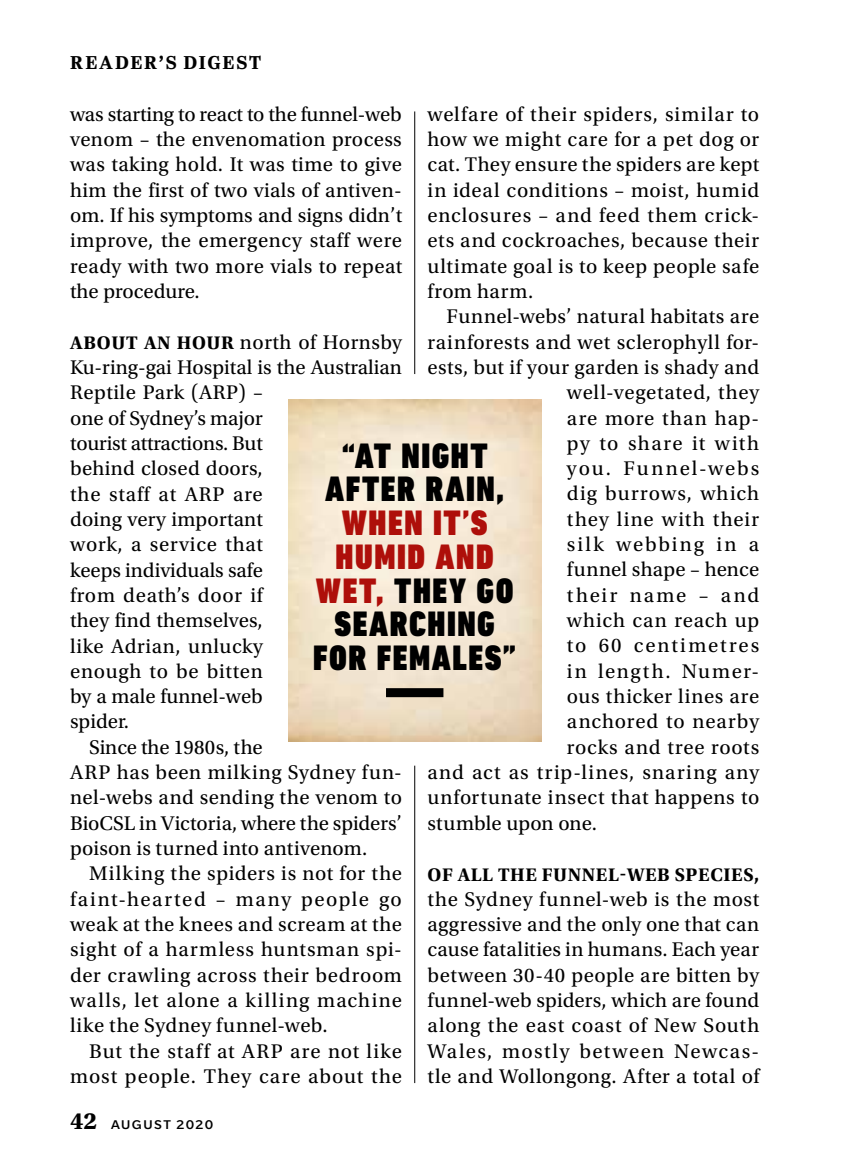
<style>
.page{position:relative;width:855px;height:1174px;background:#fff}
.page>*{position:absolute;margin:0;border:0;box-sizing:border-box;transform-origin:0 0}
.t1{font:900 condensed 36px/33.8px "DIN Next LT Pro";letter-spacing:.045em;color:#000;text-align:center}
.t2{font:20.7px/25.2px "Utopia Std";letter-spacing:.03em;color:#000;text-align:justify}
.t3{font:20.7px "Utopia Std";color:#000}
.t4{font:20.7px "Utopia Std";letter-spacing:.01em;color:#000}
.t5{font:20.7px "Utopia Std";letter-spacing:.06em;color:#000}
.t6{font:20.7px "Utopia Std";letter-spacing:.075em;color:#000}
.t7{font:20.7px "Utopia Std";letter-spacing:-.005em;color:#000}
.t8{font:20.7px "Utopia Std";letter-spacing:.065em;color:#000}
.t9{font:20.7px "Utopia Std";letter-spacing:.09em;color:#000}
.t10{font:20.7px "Utopia Std";letter-spacing:.095em;color:#000}
.t11{font:20.7px "Utopia Std";letter-spacing:.05em;color:#000}
.t12{font:20.7px "Utopia Std";letter-spacing:-.01em;color:#000}
.t13{font:20.7px "Utopia Std";letter-spacing:.055em;color:#000}
.t14{font:700 19.12px "Utopia Std";letter-spacing:.03em;color:#000}
.t15{font:18.45px "Slate Pro";letter-spacing:.055em;color:#000}
.t16{font:700 18px "Ysobel Pro";letter-spacing:.09em;color:#000}
.s1{font-weight:700;font-size:19.12px}
.s2{color:#ae0f0a}
.s3{font-family:"Utopia Std Bold Capt";font-size:24.75px}
</style>
<div class="page">
<hr style="left:414px;top:765px;width:1px;height:318px;background:#000">
<hr style="left:414px;top:111px;width:1px;height:263px;background:#000">
<div style="left:386px;top:688px;width:57px;height:9px;background:#000"></div>
<p class="t16" style="left:70px;top:52px;width:192px">READER’S DIGEST</p>
<p class="t2" style="left:427px;top:102px;width:333px">welfare of their spiders, similar to how we might care for a pet dog or cat. They ensure the spiders are kept in ideal conditions – moist, humid enclosures – and feed them crick&shy;ets and cockroaches, because their ultimate goal is to keep people safe from harm.</p>
<p class="t2" style="left:446px;top:304px;width:314px">Funnel-webs’ natural habitats are</p>
<p class="t2" style="left:427px;top:329px;width:333px">rainforests and wet sclerophyll for-</p>
<p class="t2" style="left:427px;top:355px;width:333px">ests, but if your garden is shady and</p>
<p class="t2" style="left:567px;top:380px;width:194px">well-vegetated, they</p>
<p class="t2" style="left:567px;top:405px;width:194px">are more than hap-</p>
<p class="t8" style="left:567px;top:432px;width:194px">py to share it with</p>
<p class="t10" style="left:567px;top:457px;width:194px">you. Funnel-webs</p>
<p class="t13" style="left:567px;top:482px;width:194px">dig burrows, which</p>
<p class="t8" style="left:567px;top:508px;width:194px">they line with their</p>
<p class="t9" style="left:567px;top:533px;width:194px">silk webbing in a</p>
<p class="t4" style="left:567px;top:558px;width:194px">funnel shape – hence</p>
<p class="t10" style="left:567px;top:584px;width:194px">their name – and</p>
<p class="t2" style="left:567px;top:608px;width:194px">which can reach up</p>
<p class="t9" style="left:567px;top:634px;width:194px">to 60 centimetres</p>
<p class="t6" style="left:567px;top:660px;width:194px">in length. Numer-</p>
<p class="t2" style="left:567px;top:684px;width:194px">ous thicker lines are</p>
<p class="t2" style="left:567px;top:709px;width:194px">anchored to nearby</p>
<p class="t2" style="left:567px;top:734px;width:194px">rocks and tree roots</p>
<p class="t5" style="left:427px;top:761px;width:333px">and act as trip-lines, snaring any</p>
<p class="t2" style="left:427px;top:785px;width:333px">unfortunate insect that happens to</p>
<p class="t3" style="left:427px;top:811px;width:171px">stumble upon one.</p>
<p class="t14" style="left:427px;top:863px;width:333px">OF ALL THE FUNNEL-WEB SPECIES,</p>
<p class="t2" style="left:427px;top:887px;width:333px">the Sydney funnel-web is the most aggressive and the only one that can cause fatalities in humans. Each year between 30-40 people are bitten by funnel-web spiders, which are found along the east coast of New South Wales, mostly between Newcas&shy;tle and Wollongong. After a total of</p>
<p class="t2" style="left:70px;top:102px;width:333px">was starting to react to the funnel-web venom – the envenomation process was taking hold. It was time to give him the first of two vials of antiven&shy;om. If his symptoms and signs didn’t improve, the emergency staff were ready with two more vials to repeat the procedure.</p>
<p class="t2" style="left:70px;top:330px;width:333px"><span class="s1">ABOUT AN HOUR</span> north of Hornsby</p>
<p class="t3" style="left:70px;top:356px;width:333px">Ku-ring-gai Hospital is the Australian</p>
<p class="t2" style="left:70px;top:380px;width:194px">Reptile Park (ARP) –</p>
<p class="t3" style="left:70px;top:407px;width:194px">one of Sydney’s major</p>
<p class="t12" style="left:70px;top:432px;width:194px">tourist attractions. But</p>
<p class="t2" style="left:70px;top:456px;width:194px">behind closed doors,</p>
<p class="t2" style="left:70px;top:482px;width:194px">the staff at ARP are</p>
<p class="t4" style="left:70px;top:508px;width:194px">doing very important</p>
<p class="t2" style="left:70px;top:532px;width:194px">work, a service that</p>
<p class="t7" style="left:70px;top:558px;width:194px">keeps individuals safe</p>
<p class="t2" style="left:70px;top:583px;width:194px">from death’s door if</p>
<p class="t4" style="left:70px;top:609px;width:194px">they find themselves,</p>
<p class="t2" style="left:70px;top:633px;width:194px">like Adrian, unlucky</p>
<p class="t2" style="left:70px;top:659px;width:194px">enough to be bitten</p>
<p class="t3" style="left:70px;top:685px;width:194px">by a male funnel-web</p>
<p class="t2" style="left:70px;top:709px;width:60px">spider.</p>
<p class="t7" style="left:89px;top:736px;width:175px">Since the 1980s, the</p>
<p class="t2" style="left:70px;top:760px;width:333px">ARP has been milking Sydney fun-</p>
<p class="t2" style="left:70px;top:785px;width:333px">nel-webs and sending the venom to</p>
<p class="t3" style="left:70px;top:812px;width:333px">BioCSL in Victoria, where the spiders’</p>
<p class="t4" style="left:70px;top:837px;width:299px">poison is turned into antivenom.</p>
<p class="t2" style="left:89px;top:861px;width:314px">Milking the spiders is not for the</p>
<p class="t6" style="left:70px;top:887px;width:333px">faint-hearted – many people go</p>
<p class="t2" style="left:70px;top:912px;width:333px">weak at the knees and scream at the</p>
<p class="t2" style="left:70px;top:937px;width:333px">sight of a harmless huntsman spi-</p>
<p class="t2" style="left:70px;top:962px;width:333px">der crawling across their bedroom</p>
<p class="t5" style="left:70px;top:989px;width:333px">walls, let alone a killing machine</p>
<p class="t2" style="left:70px;top:1013px;width:259px">like the Sydney funnel-web.</p>
<p class="t11" style="left:89px;top:1039px;width:314px">But the staff at ARP are not like</p>
<p class="t2" style="left:70px;top:1064px;width:333px">most people. They care about the</p>
<h1 class="t1" style="left:325px;top:439px;width:181px">“AT NIGHT<br>AFTER RAIN,</h1>
<h1 class="t1" style="left:313px;top:506px;width:205px"><span class="s2">WHEN IT’S<br>HUMID AND<br>WET,</span> THEY GO<br>SEARCHING<br>FOR FEMALES”</h1>
<p class="t15" style="left:70px;top:1113px;width:145px"><span class="s3">42</span> August 2020</p>
</div>
